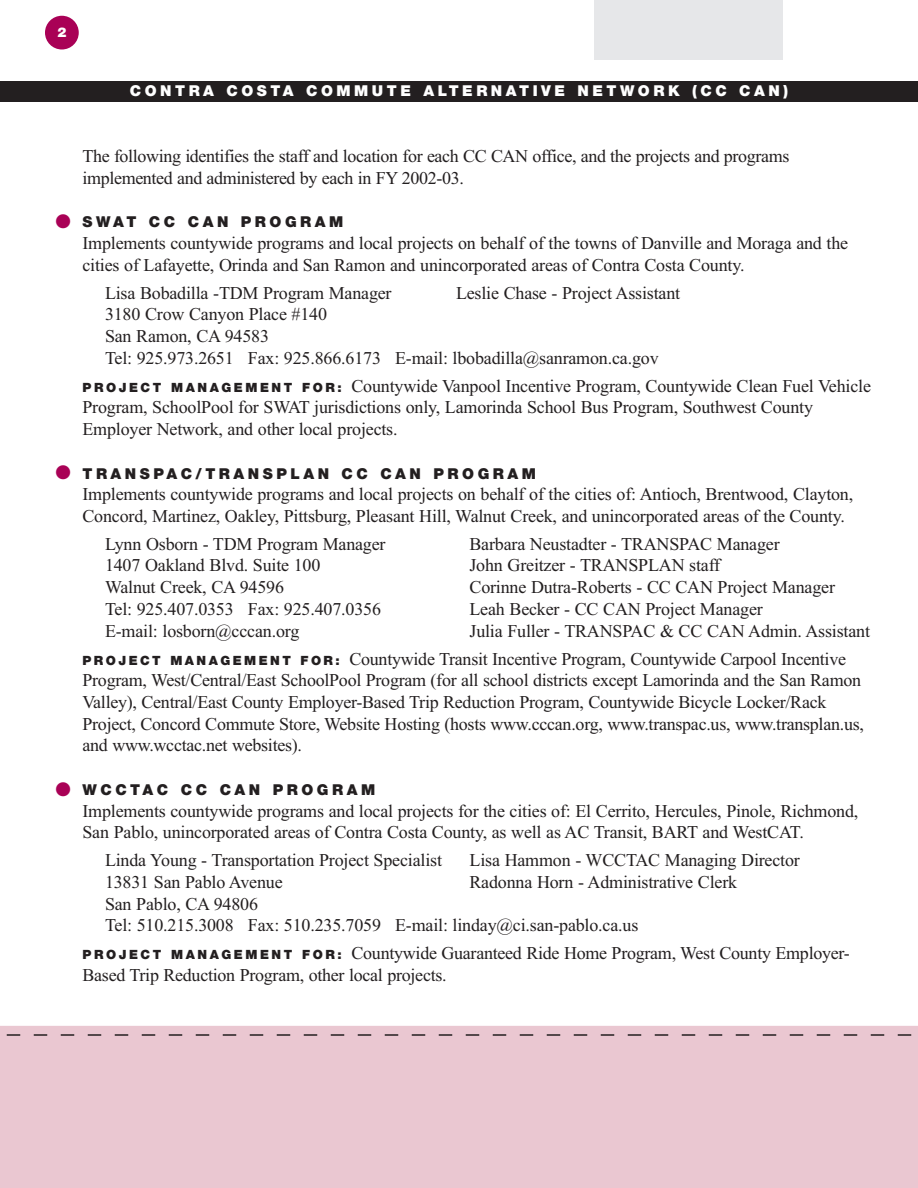
<style>
.page{position:relative;width:918px;height:1188px;background:#fff}
.page>*{position:absolute;margin:0;border:0;box-sizing:border-box;transform-origin:0 0}
.t1{font:18px/21.8px "Times New Roman";letter-spacing:-.01em;color:#231f20}
.t2{font:900 15px "Helvetica Neue";letter-spacing:.235em;color:#231f20}
.t3{font:900 15px "Helvetica Neue";letter-spacing:.235em;color:#fff}
.t4{font:900 13.5px "Helvetica Neue";color:#fff}
.s1{color:#a90156}
.s2{font-family:"Helvetica Neue";font-weight:900;font-size:12.75px}
</style>
<div class="page">
<div style="left:0;top:1026px;width:918px;height:162px;background:#eac7d1"></div>
<div style="left:0;top:81px;width:918px;height:20px;background:#231f20"></div>
<div style="left:45px;top:16px;width:34px;height:34px;background:#a90156;border-radius:50%"></div>
<div style="left:594px;top:0;width:189px;height:60px;background:#e6e7e9"></div>
<svg style="left:0;top:1034px;width:918px;height:2px;background:#9e878d"></svg>
<p class="t4" style="left:57px;top:27px;width:11px">2</p>
<p class="t3" style="left:130px;top:85px;width:660px">CONTRA COSTA COMMUTE ALTERNATIVE NETWORK (CC CAN)</p>
<p class="t1" style="left:82px;top:147px;width:708px">The following identifies the staff and location for each CC CAN office, and the projects and programs implemented and administered by each in FY 2002-03.</p>
<p class="t2" style="left:56px;top:217px;width:289px"><span class="s1">●</span> SWAT CC CAN PROGRAM</p>
<p class="t1" style="left:82px;top:234px;width:767px">Implements countywide programs and local projects on behalf of the towns of Danville and Moraga and the cities of Lafayette, Orinda and San Ramon and unincorporated areas of Contra Costa County.</p>
<p class="t1" style="left:105px;top:283px;width:288px">Lisa Bobadilla -TDM Program Manager</p>
<p class="t1" style="left:456px;top:283px;width:226px">Leslie Chase - Project Assistant</p>
<p class="t1" style="left:105px;top:305px;width:555px">3180 Crow Canyon Place #140<br>San Ramon, CA 94583<br>Tel: 925.973.2651 Fax: 925.866.6173 E-mail: lbobadilla@sanramon.ca.gov</p>
<p class="t1" style="left:82px;top:376px;width:790px"><span class="s2">P R O J E C T M A N A G E M E N T F O R :</span> Countywide Vanpool Incentive Program, Countywide Clean Fuel Vehicle<br>Program, SchoolPool for SWAT jurisdictions only, Lamorinda School Bus Program, Southwest County<br>Employer Network, and other local projects.</p>
<p class="t2" style="left:56px;top:468px;width:482px"><span class="s1">●</span> TRANSPAC/TRANSPLAN CC CAN PROGRAM</p>
<p class="t1" style="left:82px;top:485px;width:772px">Implements countywide programs and local projects on behalf of the cities of: Antioch, Brentwood, Clayton,<br>Concord, Martinez, Oakley, Pittsburg, Pleasant Hill, Walnut Creek, and unincorporated areas of the County.</p>
<p class="t1" style="left:105px;top:535px;width:282px">Lynn Osborn - TDM Program Manager</p>
<p class="t1" style="left:469px;top:535px;width:312px">Barbara Neustadter - TRANSPAC Manager</p>
<p class="t1" style="left:105px;top:556px;width:217px">1407 Oakland Blvd. Suite 100</p>
<p class="t1" style="left:470px;top:556px;width:252px">John Greitzer - TRANSPLAN staff</p>
<p class="t1" style="left:105px;top:578px;width:181px">Walnut Creek, CA 94596</p>
<p class="t1" style="left:470px;top:578px;width:367px">Corinne Dutra-Roberts - CC CAN Project Manager</p>
<p class="t1" style="left:105px;top:600px;width:278px">Tel: 925.407.0353 Fax: 925.407.0356</p>
<p class="t1" style="left:470px;top:600px;width:295px">Leah Becker - CC CAN Project Manager</p>
<p class="t1" style="left:105px;top:622px;width:196px">E-mail: losborn@cccan.org</p>
<p class="t1" style="left:82px;top:619px;width:789px;line-height:27.8px;text-indent:387px">Julia Fuller - TRANSPAC &amp; CC CAN Admin. Assistant<br><span class="s2">P R O J E C T M A N A G E M E N T F O R :</span> Countywide Transit Incentive Program, Countywide Carpool Incentive</p>
<p class="t1" style="left:83px;top:671px;width:783px">Program, West/Central/East SchoolPool Program (for all school districts except Lamorinda and the San Ramon Valley), Central/East County Employer-Based Trip Reduction Program, Countywide Bicycle Locker/Rack Project, Concord Commute Store, Website Hosting (hosts www.cccan.org, www.transpac.us, www.transplan.us, and www.wcctac.net websites).</p>
<p class="t2" style="left:56px;top:784px;width:321px"><span class="s1">●</span> WCCTAC CC CAN PROGRAM</p>
<p class="t1" style="left:82px;top:802px;width:777px">Implements countywide programs and local projects for the cities of: El Cerrito, Hercules, Pinole, Richmond,<br>San Pablo, unincorporated areas of Contra Costa County, as well as AC Transit, BART and WestCAT.</p>
<p class="t1" style="left:105px;top:851px;width:339px">Linda Young - Transportation Project Specialist</p>
<p class="t1" style="left:470px;top:851px;width:332px">Lisa Hammon - WCCTAC Managing Director</p>
<p class="t1" style="left:105px;top:873px;width:179px">13831 San Pablo Avenue</p>
<p class="t1" style="left:470px;top:873px;width:269px">Radonna Horn - Administrative Clerk</p>
<p class="t1" style="left:105px;top:895px;width:535px">San Pablo, CA 94806<br>Tel: 510.215.3008 Fax: 510.235.7059 E-mail: linday@ci.san-pablo.ca.us</p>
<p class="t1" style="left:82px;top:944px;width:769px"><span class="s2">P R O J E C T M A N A G E M E N T F O R :</span> Countywide Guaranteed Ride Home Program, West County Employer-<br>Based Trip Reduction Program, other local projects.</p>
</div>
